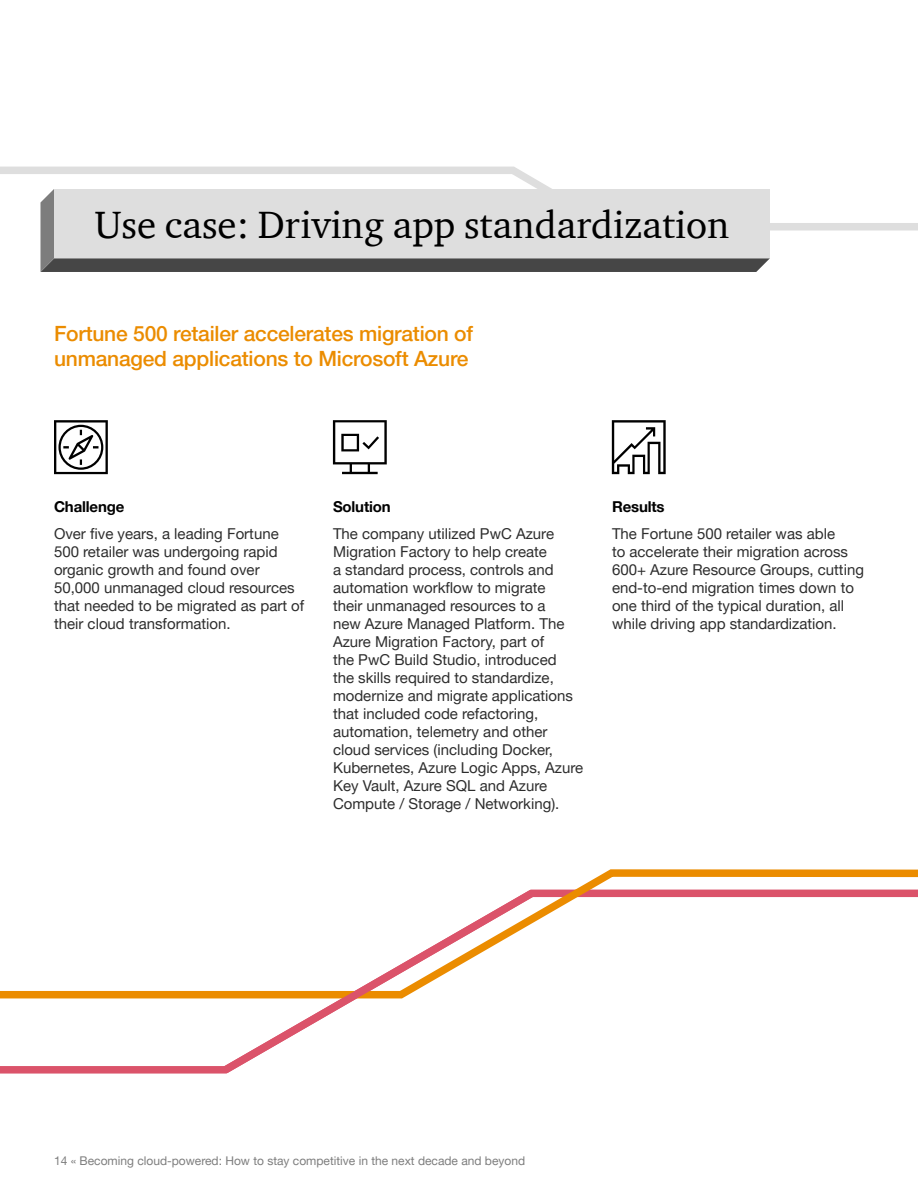
<style>
.page{position:relative;width:918px;height:1188px;background:#fff}
.page>*{position:absolute;margin:0;border:0;box-sizing:border-box;transform-origin:0 0}
.t1{font:39px "ITC Charter Com";color:#000}
.t2{font:500 21px/25.2px "Helvetica Neue LT Pro";letter-spacing:-.01em;color:#eb8c00}
.t3{font:15px/18px "Helvetica Neue LT Pro";color:#2d2d2d}
.t4{font:700 15px "Helvetica Neue LT Pro";letter-spacing:-.01em;color:#000}
.t5{font:12px "Helvetica Neue LT Pro";color:#7d7d7d}
</style>
<div class="page">
<svg style="left:0;top:1066px;width:215px;height:8px;background:#dd5d73"></svg>
<svg style="left:0;top:869px;width:918px;height:130px"></svg>
<svg style="left:215px;top:883px;width:327px;height:191px"></svg>
<svg style="left:0;top:166px;width:918px;height:65px"></svg>
<svg style="left:333px;top:420px;width:54px;height:54px"></svg>
<svg style="left:612px;top:420px;width:54px;height:54px"></svg>
<svg style="left:54px;top:420px;width:54px;height:54px"></svg>
<svg style="left:40px;top:189px;width:730px;height:83px;background:#c4c4c4"></svg>
<h1 class="t1" style="left:94px;top:201px;width:636px">Use case: Driving app standardization</h1>
<h2 class="t2" style="left:54px;top:321px;width:421px">Fortune 500 retailer accelerates migration of unmanaged applications to Microsoft Azure</h2>
<p class="t4" style="left:54px;top:497px;width:72px">Challenge</p>
<p class="t3" style="left:54px;top:524px;width:252px">Over five years, a leading Fortune<br>500 retailer was undergoing rapid organic growth and found over<br>50,000 unmanaged cloud resources that needed to be migrated as part of their cloud transformation.</p>
<p class="t4" style="left:333px;top:497px;width:59px">Solution</p>
<p class="t3" style="left:333px;top:524px;width:252px">The company utilized PwC Azure Migration Factory to help create<br>a standard process, controls and automation workflow to migrate<br>their unmanaged resources to a<br>new Azure Managed Platform. The Azure Migration Factory, part of<br>the PwC Build Studio, introduced<br>the skills required to standardize, modernize and migrate applications that included code refactoring, automation, telemetry and other cloud services (including Docker, Kubernetes, Azure Logic Apps, Azure Key Vault, Azure SQL and Azure Compute / Storage / Networking).</p>
<p class="t4" style="left:612px;top:497px;width:54px">Results</p>
<p class="t3" style="left:612px;top:524px;width:253px">The Fortune 500 retailer was able<br>to accelerate their migration across 600+ Azure Resource Groups, cutting end-to-end migration times down to one third of the typical duration, all while driving app standardization.</p>
<p class="t5" style="left:54px;top:1154px;width:473px">14 « Becoming cloud-powered: How to stay competitive in the next decade and beyond</p>
</div>
